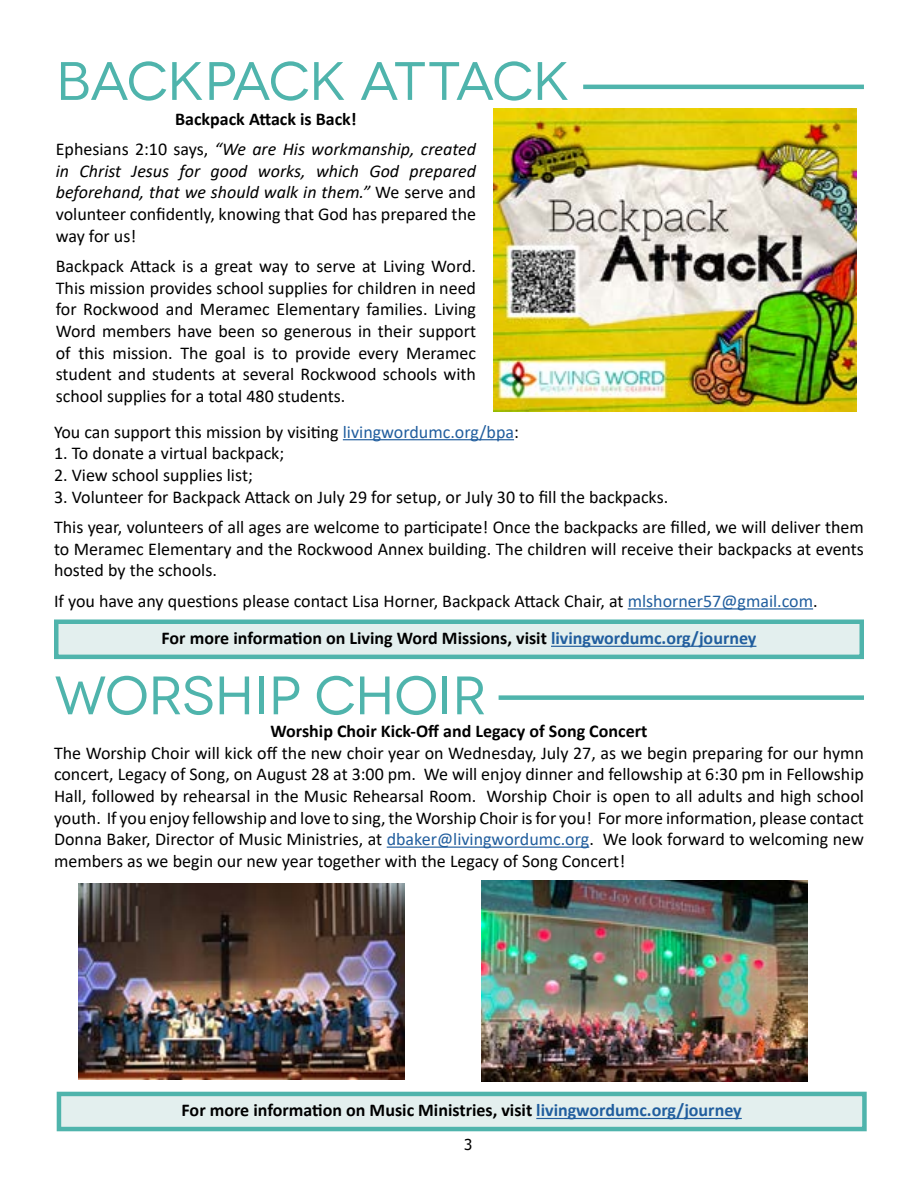
<style>
.page{position:relative;width:918px;height:1188px;background:#fff}
.page>*{position:absolute;margin:0;border:0;box-sizing:border-box;transform-origin:0 0}
.t1{font:54px "Novecentowide";letter-spacing:-.03em;color:#4fb4ac}
.t2{font:54px "Novecentowide";letter-spacing:-.01em;color:#4fb4ac}
.t3{font:18px/21.6px "Calibri";color:#000;text-align:justify}
.t4{font:italic 18px/21.6px "Calibri";color:#000;text-align:center}
.t5{font:700 18px "Calibri";color:#000}
.t6{font:15px "Tahoma";color:#000}
.s1{font-weight:700;font-style:normal}
.s2{font-style:normal}
.s3{color:#215e9e}
</style>
<div class="page">
<hr style="left:583px;top:85px;width:281px;height:4px;background:#4fb4ac">
<div style="left:56px;top:622px;width:806px;height:35px;background:#e3efee"></div>
<hr style="left:551px;top:646px;width:205px;height:1px;background:#215e9e">
<div style="left:54px;top:620px;width:810px;height:39px;border:4px solid #4fb4ac"></div>
<img style="left:493px;top:108px;width:364px;height:303px">
<hr style="left:343px;top:439px;width:171px;height:1px;background:#215e9e">
<hr style="left:628px;top:608px;width:185px;height:2px;background:#215e9e">
<div style="left:499px;top:695px;width:365px;height:5px;background:#4fb4ac"></div>
<hr style="left:387px;top:847px;width:202px;height:1px;background:#215e9e">
<img style="left:78px;top:884px;width:326px;height:196px">
<img style="left:482px;top:881px;width:325px;height:201px">
<div style="left:59px;top:1094px;width:805px;height:35px;background:#e3efee"></div>
<hr style="left:536px;top:1118px;width:206px;height:1px;background:#215e9e">
<div style="left:57px;top:1092px;width:810px;height:39px;border:4px solid #4fb4ac"></div>
<h1 class="t1" style="left:56px;top:49px;width:515px">BACKPACK ATTACK</h1>
<p class="t4" style="left:56px;top:102px;width:422px;line-height:30.6px"><span class="s1">Backpack Attack is Back!<br></span><span class="s2">Ephesians 2:10 says,</span> “We are His workmanship, created</p>
<p class="t4" style="left:56px;top:159px;width:422px;text-align:justify">in Christ Jesus for good works, which God prepared beforehand, that we should walk in them.” <span class="s2">We serve and volunteer confidently, knowing that God has prepared the way for us!</span></p>
<p class="t3" style="left:56px;top:255px;width:422px">Backpack Attack is a great way to serve at Living Word.<br>This mission provides school supplies for children in need for Rockwood and Meramec Elementary families. Living Word members have been so generous in their support of this mission. The goal is to provide every Meramec student and students at several Rockwood schools with school supplies for a total 480 students.</p>
<p class="t3" style="left:54px;top:420px;width:466px">You can support this mission by visiting <span class="s3">livingwordumc.org/bpa</span>:</p>
<p class="t3" style="left:54px;top:442px;width:232px">1. To donate a virtual backpack;</p>
<p class="t3" style="left:54px;top:464px;width:200px">2. View school supplies list;</p>
<p class="t3" style="left:54px;top:481px;width:812px;line-height:30.6px">3. Volunteer for Backpack Attack on July 29 for setup, or July 30 to fill the backpacks.<br>This year, volunteers of all ages are welcome to participate! Once the backpacks are filled, we will deliver them</p>
<p class="t3" style="left:54px;top:537px;width:811px">to Meramec Elementary and the Rockwood Annex building. The children will receive their backpacks at events hosted by the schools.</p>
<p class="t3" style="left:54px;top:590px;width:765px">If you have any questions please contact Lisa Horner, Backpack Attack Chair, at <span class="s3">mlshorner57@gmail.com</span>.</p>
<p class="t5" style="left:162px;top:626px;width:596px">For more information on Living Word Missions, visit <span class="s3">livingwordumc.org/journey</span></p>
<h1 class="t2" style="left:54px;top:664px;width:434px">WORSHIP CHOIR</h1>
<p class="t5" style="left:271px;top:718px;width:378px">Worship Choir Kick-Off and Legacy of Song Concert</p>
<p class="t3" style="left:54px;top:741px;width:812px">The Worship Choir will kick off the new choir year on Wednesday, July 27, as we begin preparing for our hymn concert, Legacy of Song, on August 28 at 3:00 pm. We will enjoy dinner and fellowship at 6:30 pm in Fellowship Hall, followed by rehearsal in the Music Rehearsal Room. Worship Choir is open to all adults and high school youth. If you enjoy fellowship and love to sing, the Worship Choir is for you! For more information, please contact Donna Baker, Director of Music Ministries, at <span class="s3">dbaker@livingwordumc.org</span>. We look forward to welcoming new members as we begin our new year together with the Legacy of Song Concert!</p>
<p class="t5" style="left:182px;top:1098px;width:562px">For more information on Music Ministries, visit <span class="s3">livingwordumc.org/journey</span></p>
<p class="t6" style="left:464px;top:1134px;width:10px">3</p>
</div>
